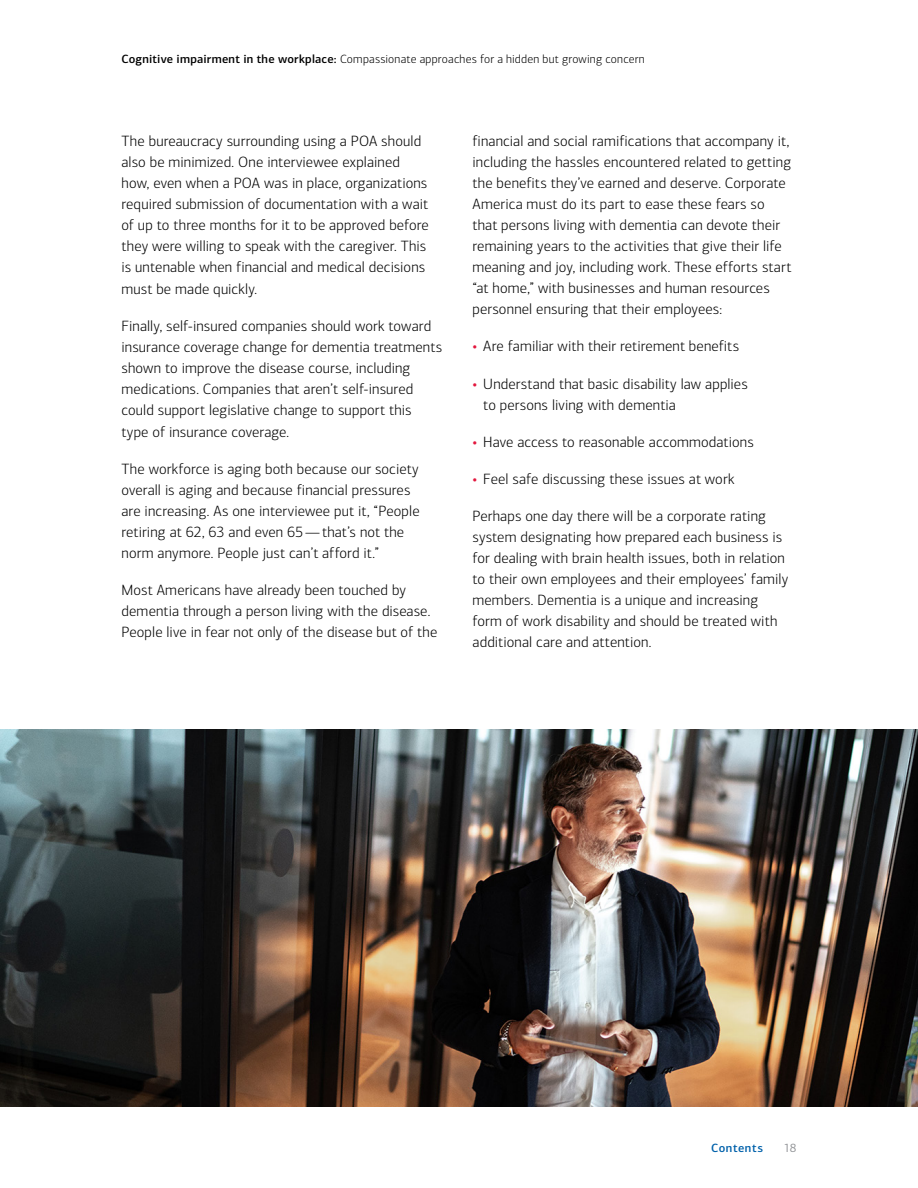
<style>
.page{position:relative;width:918px;height:1188px;background:#fff}
.page>*{position:absolute;margin:0;border:0;box-sizing:border-box;transform-origin:0 0}
.t1{font:300 15px/21px "Connections";letter-spacing:.01em;color:#000}
.t2{font:300 12px "Connections";letter-spacing:.02em;color:#000}
.t3{font:500 12px "Connections";letter-spacing:.05em;color:#0061aa}
.t4{font:12px "Connections";color:#939598}
.s1{font-weight:500}
.s2{font-weight:400;color:#e3173e}
</style>
<div class="page">
<img style="left:0;top:729px;width:918px;height:378px">
<p class="t2" style="left:122px;top:52px;width:525px"><span class="s1">Cognitive impairment in the workplace:</span> Compassionate approaches for a hidden but growing concern</p>
<p class="t1" style="left:122px;top:131px;width:309px">The bureaucracy surrounding using a POA should also be minimized. One interviewee explained how, even when a POA was in place, organizations required submission of documentation with a wait of up to three months for it to be approved before they were willing to speak with the caregiver. This is untenable when financial and medical decisions must be made quickly.</p>
<p class="t1" style="left:122px;top:316px;width:322px">Finally, self-insured companies should work toward insurance coverage change for dementia treatments shown to improve the disease course, including medications. Companies that aren’t self-insured could support legislative change to support this type of insurance coverage.</p>
<p class="t1" style="left:121px;top:458px;width:300px">The workforce is aging both because our society overall is aging and because financial pressures are increasing. As one interviewee put it, “People retiring at 62, 63 and even 65—that’s not the norm anymore. People just can’t afford it.”</p>
<p class="t1" style="left:121px;top:580px;width:317px">Most Americans have already been touched by dementia through a person living with the disease.<br>People live in fear not only of the disease but of the</p>
<p class="t1" style="left:472px;top:131px;width:320px">financial and social ramifications that accompany it, including the hassles encountered related to getting the benefits they’ve earned and deserve. Corporate America must do its part to ease these fears so that persons living with dementia can devote their remaining years to the activities that give their life meaning and joy, including work. These efforts start “at home,” with businesses and human resources personnel ensuring that their employees:</p>
<p class="t1" style="left:472px;top:336px;width:268px"><span class="s2">•</span> Are familiar with their retirement benefits</p>
<p class="t1" style="left:483px;top:373px;width:266px;text-indent:-11px"><span class="s2">•</span> Understand that basic disability law applies to persons living with dementia</p>
<p class="t1" style="left:472px;top:431px;width:283px"><span class="s2">•</span> Have access to reasonable accommodations</p>
<p class="t1" style="left:472px;top:469px;width:264px"><span class="s2">•</span> Feel safe discussing these issues at work</p>
<p class="t1" style="left:472px;top:506px;width:317px">Perhaps one day there will be a corporate rating system designating how prepared each business is for dealing with brain health issues, both in relation to their own employees and their employees’ family members. Dementia is a unique and increasing form of work disability and should be treated with additional care and attention.</p>
<p class="t3" style="left:711px;top:1140px;width:53px">Contents</p>
<p class="t4" style="left:784px;top:1141px;width:14px">18</p>
</div>
